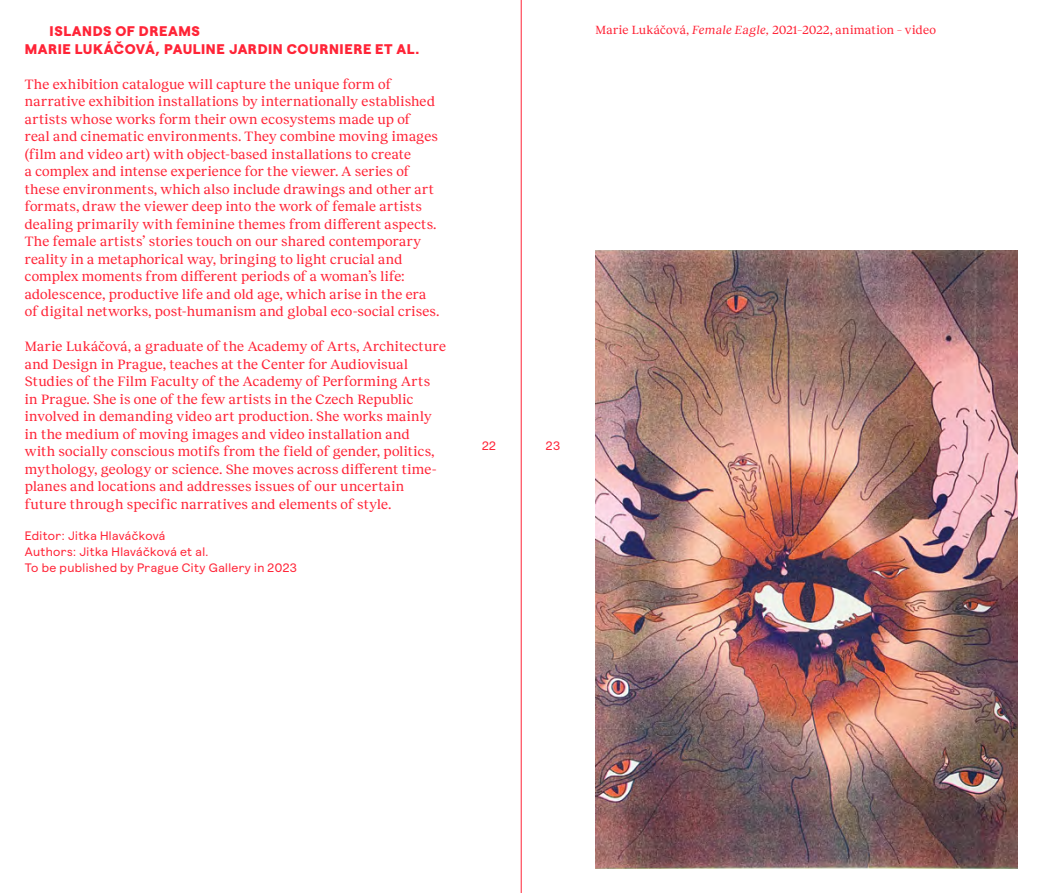
<style>
.page{position:relative;width:1042px;height:893px;background:#fff}
.page>*{position:absolute;margin:0;border:0;box-sizing:border-box;transform-origin:0 0}
.t1{font:14px/17.5px "Recklegg";letter-spacing:.01em;color:#ff2437}
.t2{font:800 14px/17.5px "Magger";letter-spacing:.035em;color:#ff2437}
.t3{font:12.25px/15.8px "Magger";letter-spacing:.03em;color:#ff2437}
.t4{font:12.25px "Recklegg";letter-spacing:.02em;color:#ff2437}
.s1{font-style:italic}
</style>
<div class="page">
<img style="left:595px;top:250px;width:422px;height:618px">
<hr style="left:521px;top:0;width:1px;height:893px;background:#ff2437">
<p class="t2" style="left:25px;top:20px;width:396px;text-indent:25px">ISLANDS OF DREAMS<br>MARIE LUKÁČOVÁ, PAULINE JARDIN COURNIERE ET AL.</p>
<p class="t1" style="left:25px;top:74px;width:416px">The exhibition catalogue will capture the unique form of narrative exhibition installations by internationally established artists whose works form their own ecosystems made up of<br>real and cinematic environments. They combine moving images (film and video art) with object-based installations to create<br>a complex and intense experience for the viewer. A series of these environments, which also include drawings and other art formats, draw the viewer deep into the work of female artists dealing primarily with feminine themes from different aspects.<br>The female artists’ stories touch on our shared contemporary reality in a metaphorical way, bringing to light crucial and complex moments from different periods of a woman’s life: adolescence, productive life and old age, which arise in the era of digital networks, post-humanism and global eco-social crises.</p>
<p class="t1" style="left:25px;top:337px;width:423px">Marie Lukáčová, a graduate of the Academy of Arts, Architecture and Design in Prague, teaches at the Center for Audiovisual Studies of the Film Faculty of the Academy of Performing Arts in Prague. She is one of the few artists in the Czech Republic involved in demanding video art production. She works mainly in the medium of moving images and video installation and<br>with socially conscious motifs from the field of gender, politics, mythology, geology or science. She moves across different time&shy;planes and locations and addresses issues of our uncertain future through specific narratives and elements of style.</p>
<p class="t3" style="left:25px;top:527px;width:274px">Editor: Jitka Hlaváčková<br>Authors: Jitka Hlaváčková et al.<br>To be published by Prague City Gallery in 2023</p>
<p class="t4" style="left:595px;top:22px;width:342px">Marie Lukáčová, <span class="s1">Female Eagle,</span> 2021–2022, animation – video</p>
<p class="t3" style="left:482px;top:437px;width:16px">22</p>
<p class="t3" style="left:546px;top:437px;width:16px">23</p>
</div>
